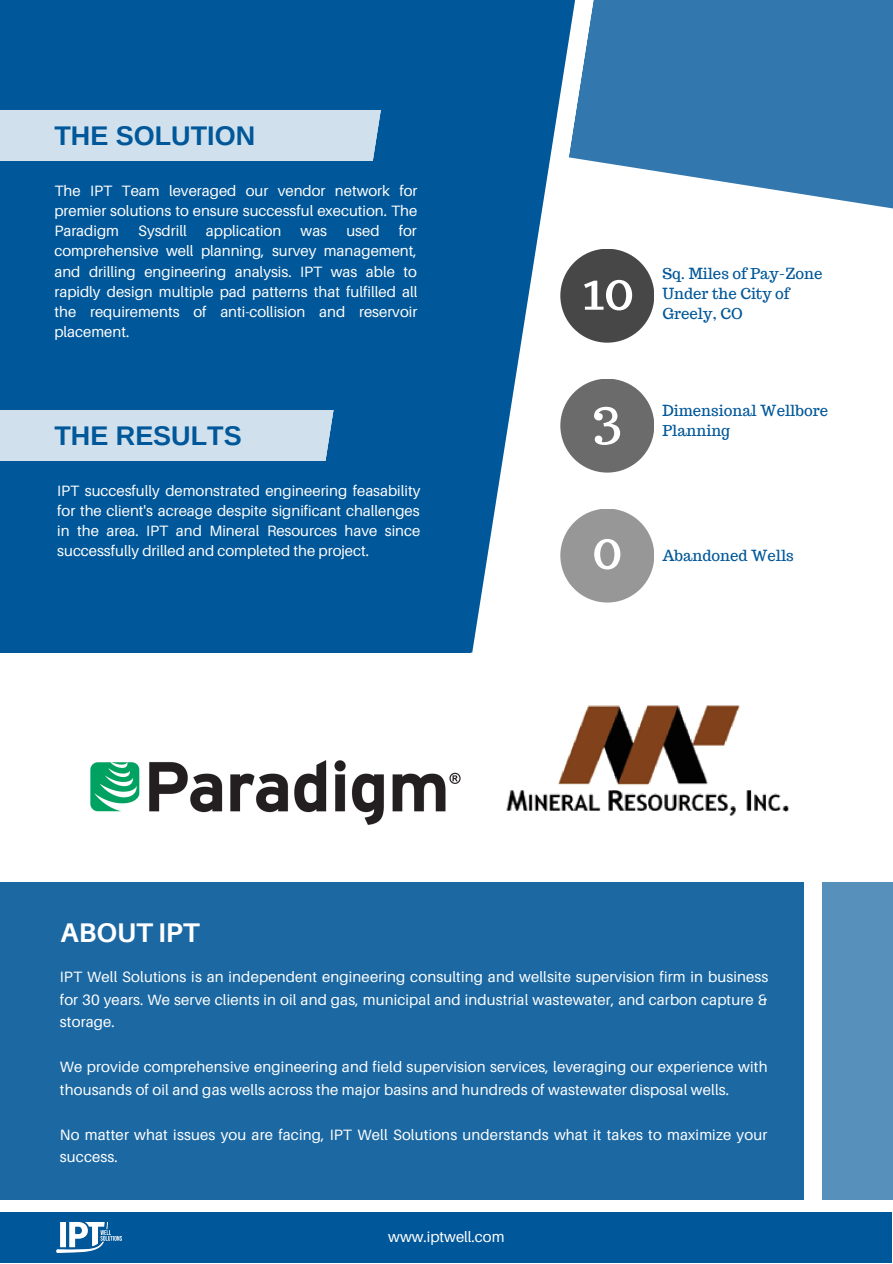
<style>
.page{position:relative;width:893px;height:1264px;background:#fff}
.page>*{position:absolute;margin:0;border:0;box-sizing:border-box;transform-origin:0 0}
.t1{font:55.5px "Trocchi";color:#fff}
.t2{font:700 27px "Arimo";color:#005799}
.t3{font:700 27px "Aileron";color:#fff}
.t4{font:15px/20.2px "Aileron";letter-spacing:.01em;color:#fff;text-align:justify}
.t5{font:15px/20.2px "Trocchi";color:#005799}
</style>
<div class="page">
<div style="left:0;top:1211px;width:891px;height:51px;background:#00579a"></div>
<img style="left:57px;top:1222px;width:65px;height:30px">
<div style="left:0;top:0;width:471px;height:652px;background:#005799"></div>
<div style="left:0;top:110px;width:420px;height:51px;background:#d0e0ec"></div>
<div style="left:0;top:410px;width:420px;height:51px;background:#d0e0ec"></div>
<svg style="left:325px;top:0;width:259px;height:652px"></svg>
<svg style="left:568px;top:0;width:324px;height:232px;fill:#3277ad"></svg>
<div style="left:560px;top:249px;width:94px;height:94px;background:#474747;border-radius:50%"></div>
<div style="left:560px;top:378px;width:94px;height:94px;background:#6b6b6b;border-radius:50%"></div>
<div style="left:560px;top:508px;width:94px;height:94px;background:#979797;border-radius:50%"></div>
<div style="left:0;top:881px;width:803px;height:318px;background:#1b68a3"></div>
<div style="left:822px;top:881px;width:70px;height:318px;background:#5890bc"></div>
<img style="left:90px;top:760px;width:371px;height:65px">
<img style="left:506px;top:705px;width:283px;height:111px">
<h2 class="t2" style="left:54px;top:121px;width:202px">THE SOLUTION</h2>
<p class="t4" style="left:54px;top:180px;width:364px">The IPT Team leveraged our vendor network for premier solutions to ensure successful execution. The Paradigm</p>
<p class="t4" style="left:54px;top:220px;width:364px;text-indent:344px">for comprehensive well planning, survey management, and drilling engineering analysis. IPT was able to rapidly design multiple pad patterns that fulfilled all the requirements of anti-collision and reservoir placement.</p>
<p class="t4" style="left:138px;top:220px;width:50px">Sysdrill</p>
<p class="t4" style="left:206px;top:220px;width:77px">application</p>
<p class="t4" style="left:300px;top:220px;width:28px">was</p>
<p class="t4" style="left:346px;top:220px;width:35px">used</p>
<h2 class="t2" style="left:54px;top:420px;width:189px">THE RESULTS</h2>
<p class="t4" style="left:57px;top:480px;width:365px">IPT succesfully demonstrated engineering feasability for the client's acreage despite significant challenges in the area. IPT and Mineral Resources have since successfully drilled and completed the project.</p>
<h2 class="t3" style="left:60px;top:915px;width:141px">ABOUT IPT</h2>
<h1 class="t1" style="left:581px;top:253px;width:54px">10</h1>
<p class="t5" style="left:662px;top:263px;width:161px">Sq. Miles of Pay-Zone<br>Under the City of<br>Greely, CO</p>
<h1 class="t1" style="left:592px;top:380px;width:31px">3</h1>
<p class="t5" style="left:662px;top:400px;width:167px">Dimensional Wellbore<br>Planning</p>
<h1 class="t1" style="left:592px;top:512px;width:32px">0</h1>
<p class="t5" style="left:662px;top:545px;width:133px">Abandoned Wells</p>
<p class="t4" style="left:60px;top:965px;width:710px;line-height:22.5px">IPT Well Solutions is an independent engineering consulting and wellsite supervision firm in business for 30 years. We serve clients in oil and gas, municipal and industrial wastewater, and carbon capture &amp; storage.</p>
<p class="t4" style="left:60px;top:1055px;width:709px;line-height:22.5px">We provide comprehensive engineering and field supervision services, leveraging our experience with thousands of oil and gas wells across the major basins and hundreds of wastewater disposal wells.</p>
<p class="t4" style="left:60px;top:1122px;width:709px;line-height:22.5px">No matter what issues you are facing, IPT Well Solutions understands what it takes to maximize your success.</p>
<p class="t4" style="left:388px;top:1225px;width:118px">www.iptwell.com</p>
</div>
